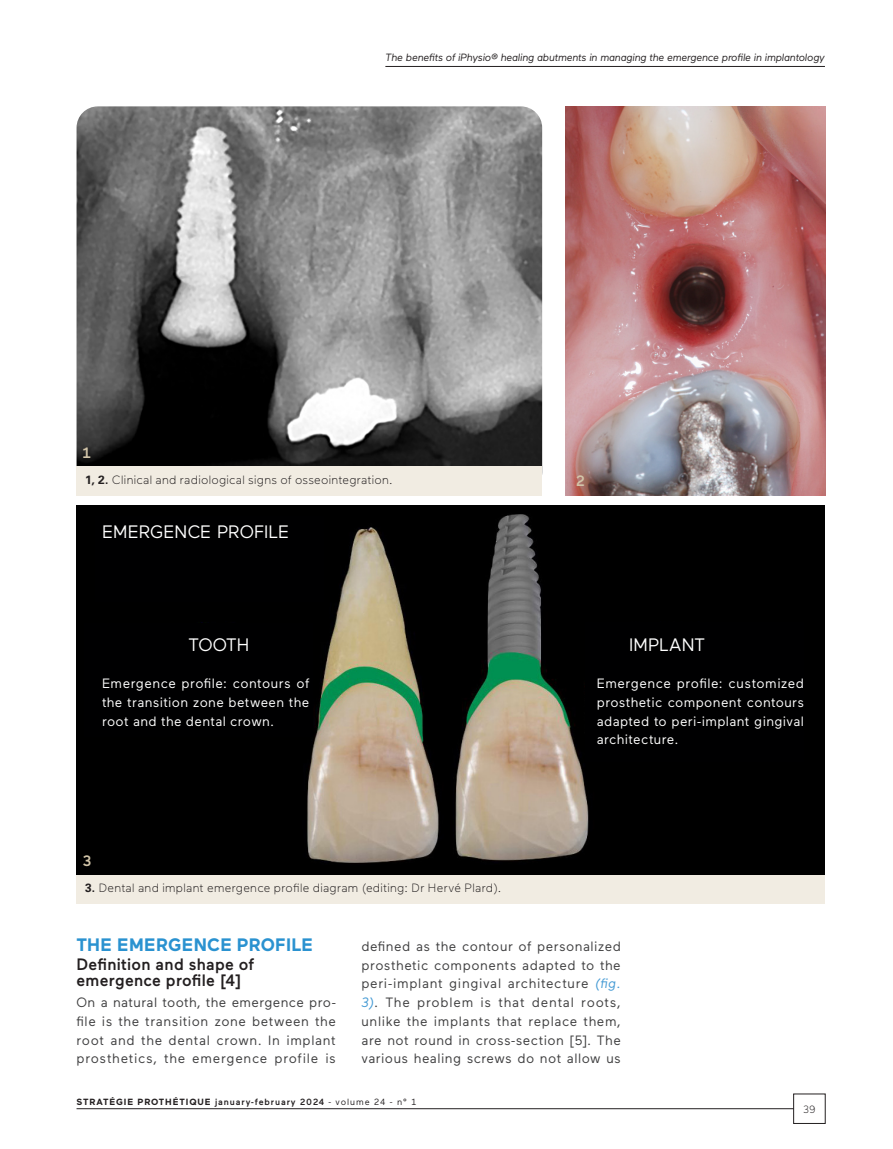
<style>
.page{position:relative;width:893px;height:1149px;background:#fff}
.page>*{position:absolute;margin:0;border:0;box-sizing:border-box;transform-origin:0 0}
._06___Texte_courant_2022{font:18px "Maax";color:#fff}
._07___Inter_1_2022{font:700 18px "Maax";letter-spacing:.015em;color:#2a92d0}
._08___Inter_2_-_2022{font:500 16.5px/16.5px "Maax";letter-spacing:.015em;color:#231f20}
.Numéro_photo_2022{font:500 15px "Maax";color:#d2c5a9}
._06___Texte_courant_2022-2{font:13.5px/18.8px "Maax";letter-spacing:.04em;color:#3e3e3f;text-align:justify}
._06___Texte_courant_2022-3{font:13.5px/18.8px "Maax";letter-spacing:.025em;color:#fff;text-align:justify}
.Légende_2022{font:300 12px "Maax";letter-spacing:.025em;color:#231f20}
.t1{font:italic 10.5px "Maax";letter-spacing:-.02em;color:#231f20}
.t2{font:300 10.5px "Maax";color:#231f20}
.t3{font:700 9px "Maax";letter-spacing:.1em;color:#231f20}
.s1{font-family:"Univers LT Std";font-weight:700}
.s2{font-style:italic;color:#449ad4}
.s3{font-weight:500}
.s4{font-weight:400}
</style>
<div class="page">
<hr style="left:385px;top:66px;width:440px;height:1px;background:#231f20">
<hr style="left:77px;top:1108px;width:717px;height:1px;background:#231f20">
<img style="left:77px;top:106px;width:465px;height:360px">
<img style="left:566px;top:106px;width:259px;height:389px">
<div style="left:77px;top:466px;width:465px;height:29px;background:#f1ece2"></div>
<div style="left:77px;top:874px;width:748px;height:29px;background:#f1ece2"></div>
<img style="left:77px;top:505px;width:748px;height:369px">
<div style="left:95px;top:516px;width:228px;height:85px;background:#000001"></div>
<div style="left:84px;top:622px;width:228px;height:114px;background:#000001"></div>
<div style="left:585px;top:622px;width:219px;height:139px;background:#000001"></div>
<p class="Numéro_photo_2022" style="left:83px;top:442px;width:10px">1</p>
<p class="t1" style="left:386px;top:51px;width:441px">The benefits of iPhysio® healing abutments in managing the emergence profile in implantology</p>
<p class="Légende_2022" style="left:85px;top:471px;width:309px"><span class="s1">1, 2.</span> Clinical and radiological signs of osseointegration.</p>
<p class="_06___Texte_courant_2022" style="left:102px;top:520px;width:189px">EMERGENCE PROFILE</p>
<p class="_06___Texte_courant_2022" style="left:189px;top:632px;width:62px">TOOTH</p>
<p class="_06___Texte_courant_2022-3" style="left:102px;top:673px;width:209px">Emergence profile: contours of the transition zone between the root and the dental crown.</p>
<p class="Numéro_photo_2022" style="left:83px;top:850px;width:10px">3</p>
<p class="Légende_2022" style="left:85px;top:879px;width:418px"><span class="s1">3.</span> Dental and implant emergence profile diagram (editing: Dr Hervé Plard).</p>
<p class="Numéro_photo_2022" style="left:576px;top:470px;width:10px">2</p>
<p class="_06___Texte_courant_2022" style="left:629px;top:632px;width:77px">IMPLANT</p>
<p class="_06___Texte_courant_2022-3" style="left:597px;top:673px;width:209px">Emergence profile: customized prosthetic component contours adapted to peri-implant gingival architecture.</p>
<p class="_07___Inter_1_2022" style="left:77px;top:932px;width:238px">THE EMERGENCE PROFILE</p>
<p class="_08___Inter_2_-_2022" style="left:77px;top:954px;width:179px">Definition and shape of emergence profile [4]</p>
<p class="_06___Texte_courant_2022-2" style="left:77px;top:992px;width:261px">On a natural tooth, the emergence pro&shy;file is the transition zone between the root and the dental crown. In implant prosthetics, the emergence profile is</p>
<p class="_06___Texte_courant_2022-2" style="left:361px;top:935px;width:261px">defined as the contour of personalized prosthetic components adapted to the peri-implant gingival architecture <span class="s2">(fig.<br>3)</span>. The problem is that dental roots, unlike the implants that replace them, are not round in cross-section [5]. The various healing screws do not allow us</p>
<p class="t3" style="left:77px;top:1095px;width:341px">STRATÉGIE PROTHÉTIQUE <span class="s3">january-february 2024</span> <span class="s4">- volume 24 - n° 1</span></p>
<p class="t2" style="left:803px;top:1101px;width:14px">39</p>
</div>
